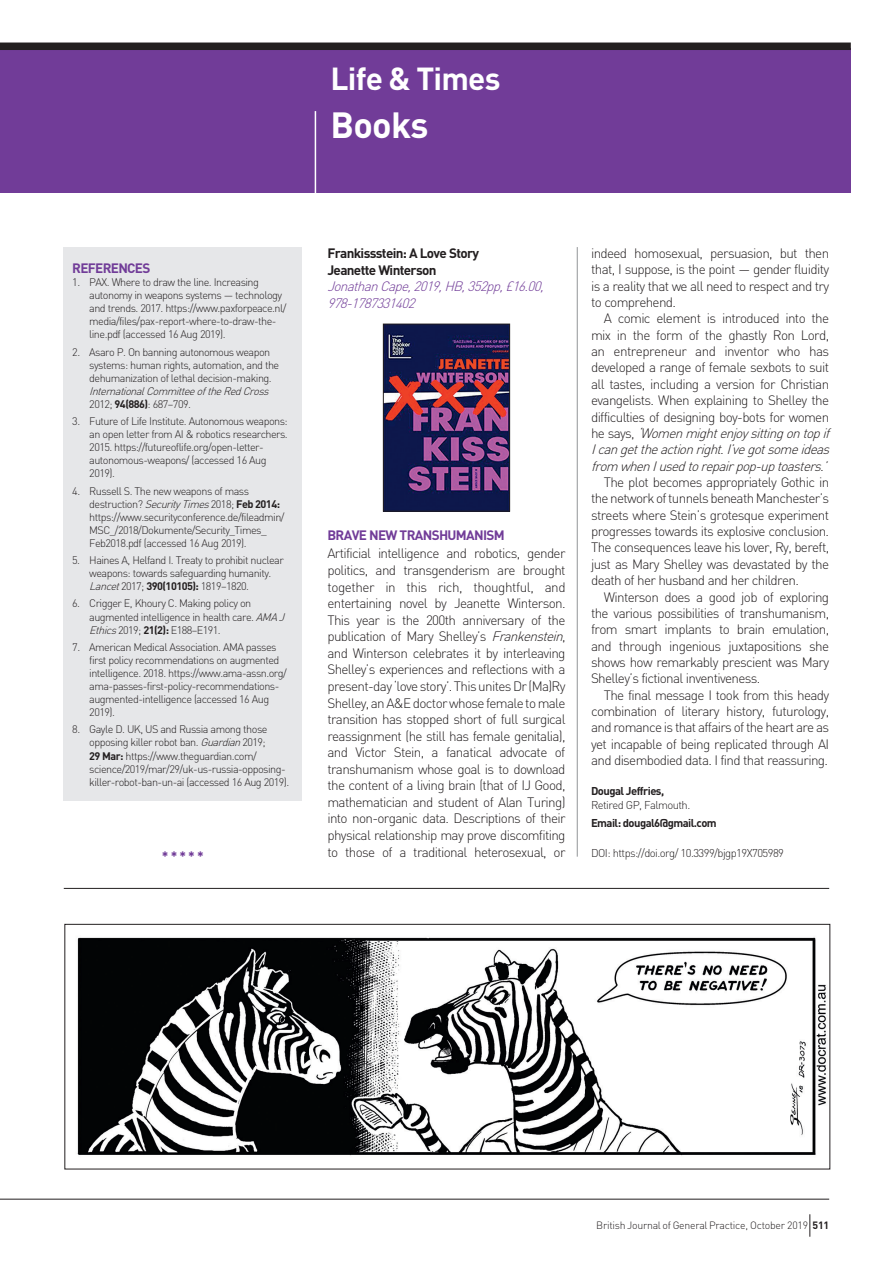
<style>
.page{position:relative;width:893px;height:1263px;background:#fff}
.page>*{position:absolute;margin:0;border:0;box-sizing:border-box;transform-origin:0 0}
.t1{font:700 36px "DIN";letter-spacing:-.02em;color:#fff}
.t2{font:700 31.5px "DIN";letter-spacing:-.025em;color:#fff}
.t3{font:300 13.5px/16.4px "DIN";letter-spacing:-.05em;color:#231f20;text-align:justify}
.t4{font:italic 300 13.5px/16.5px "DIN";color:#713c98}
.t5{font:700 13.5px/16.5px "DIN";letter-spacing:-.05em;color:#231f20}
.t6{font:700 13.5px "DIN";letter-spacing:-.05em;color:#713c98}
.t7{font:300 11.25px "DIN";letter-spacing:-.05em;color:#231f20}
.t8{font:700 11.25px "DIN";letter-spacing:-.05em;color:#231f20}
.t9{font:300 10.8px/13px "DIN";letter-spacing:-.05em;color:#231f20}
.t10{font:italic 300 10.8px/13px "DIN";color:#231f20}
.t11{font:300 10.5px "DIN";letter-spacing:-.025em;color:#231f20}
.s1{font-style:normal}
.s2{font-weight:700;font-style:normal}
.s3{font-style:italic}
.s4{font-weight:700}
</style>
<div class="page">
<div style="left:0;top:49px;width:850px;height:144px;background:#713c98"></div>
<hr style="left:0;top:1199px;width:829px;height:1px;background:#231f20">
<svg style="left:809px;top:1214px;width:1px;height:23px"></svg>
<hr style="left:64px;top:888px;width:765px;height:1px;background:#231f20">
<div style="left:0;top:43px;width:851px;height:7px;background:#231f20"></div>
<img style="left:77px;top:937px;width:749px;height:219px">
<div style="left:65px;top:924px;width:765px;height:245px;border:1px solid #231f20"></div>
<img style="left:385px;top:326px;width:123px;height:183px">
<div style="left:383px;top:324px;width:127px;height:187px;border:1px solid #231f20"></div>
<div style="left:64px;top:247px;width:238px;height:553px;background:#e6e7e9"></div>
<hr style="left:577px;top:247px;width:1px;height:610px;background:#939598">
<hr style="left:315px;top:111px;width:1px;height:129px;background:#fff">
<h2 class="t2" style="left:330px;top:58px;width:172px">Life &amp; Times</h2>
<h1 class="t1" style="left:330px;top:101px;width:100px">Books</h1>
<p class="t6" style="left:72px;top:259px;width:80px">REFERENCES</p>
<p class="t9" style="left:89px;top:275px;width:199px;text-indent:-17px">1. PAX. Where to draw the line. Increasing autonomy in weapons systems — technology and trends. 2017. https://www.paxforpeace.nl/ media/files/pax-report-where-to-draw-the&shy;line.pdf (accessed 16 Aug 2019).</p>
<p class="t9" style="left:89px;top:345px;width:191px;text-indent:-17px">2. Asaro P. On banning autonomous weapon systems: human rights, automation, and the dehumanization of lethal decision-making.</p>
<p class="t10" style="left:89px;top:384px;width:185px">InternationalCommitteeoftheRedCross<br><span class="s1">2012;</span> <span class="s2">94(886)</span><span class="s1">: 687–709.</span></p>
<p class="t9" style="left:89px;top:414px;width:200px;text-indent:-17px">3. Future of Life Institute. Autonomous weapons: an open letter from AI &amp; robotics researchers.<br>2015. https://futureoflife.org/open-letter&shy;autonomous-weapons/ (accessed 16 Aug 2019).</p>
<p class="t9" style="left:89px;top:484px;width:197px;text-indent:-17px">4. Russell S. The new weapons of mass destruction? <span class="s3">SecurityTimes</span>2018; <span class="s4">Feb 2014: </span>https://www.securityconference.de/fileadmin/ MSC_/2018/Dokumente/Security_Times_ Feb2018.pdf (accessed 16 Aug 2019).</p>
<p class="t9" style="left:89px;top:553px;width:196px;text-indent:-17px">5. Haines A, Helfand I. Treaty to prohibit nuclear weapons: towards safeguarding humanity.<br><span class="s3">Lancet</span>2017; <span class="s4">390(10105):</span> 1819–1820.</p>
<p class="t9" style="left:89px;top:597px;width:200px;text-indent:-17px">6. Crigger E, Khoury C. Making policy on augmented intelligence in health care. <span class="s3">AMAJ<br>Ethics</span>2019; <span class="s4">21(2):</span> E188–E191.</p>
<p class="t9" style="left:89px;top:640px;width:199px;text-indent:-17px">7. American Medical Association. AMA passes first policy recommendations on augmented intelligence. 2018. https://www.ama-assn.org/ ama-passes-first-policy-recommendations&shy;augmented-intelligence (accessed 16 Aug 2019).</p>
<p class="t9" style="left:89px;top:723px;width:202px;text-indent:-17px">8. Gayle D. UK, US and Russia among those opposing killer robot ban. <span class="s3">Guardian</span>2019;<br><span class="s4">29 Mar:</span> https://www.theguardian.com/ science/2019/mar/29/uk-us-russia-opposing&shy;killer-robot-ban-un-ai (accessed 16 Aug 2019).</p>
<p class="t6" style="left:162px;top:847px;width:43px">* * * * *</p>
<p class="t5" style="left:327px;top:245px;width:153px">Frankissstein: A Love Story<br>Jeanette Winterson</p>
<p class="t4" style="left:327px;top:278px;width:222px">JonathanCape,2019,HB,352pp,£16.00,<br>978-1787331402</p>
<p class="t6" style="left:327px;top:527px;width:179px">BRAVE NEW TRANSHUMANISM</p>
<p class="t3" style="left:327px;top:545px;width:241px;text-align:left">Artificial intelligence and robotics, gender politics, and transgenderism are brought together in this rich, thoughtful, and entertaining novel by Jeanette Winterson.<br>This year is the 200th anniversary of the publication of Mary Shelley’s <span class="s3">Frankenstein</span>, and Winterson celebrates it by interleaving Shelley’s experiences and reflections with a present-day ‘love story’. This unites Dr (Ma)Ry Shelley, an A&amp;E doctor whose female to male transition has stopped short of full surgical reassignment (he still has female genitalia), and Victor Stein, a fanatical advocate of transhumanism whose goal is to download the content of a living brain (that of IJ Good, mathematician and student of Alan Turing) into non-organic data. Descriptions of their physical relationship may prove discomfiting to those of a traditional heterosexual, or</p>
<p class="t3" style="left:591px;top:245px;width:240px">indeed homosexual, persuasion, but then that, I suppose, is the point — gender fluidity is a reality that we all need to respect and try to comprehend.</p>
<p class="t3" style="left:591px;top:310px;width:244px;text-align:left;text-indent:13px">A comic element is introduced into the mix in the form of the ghastly Ron Lord, an entrepreneur and inventor who has developed a range of female sexbots to suit all tastes, including a version for Christian evangelists. When explaining to Shelley the difficulties of designing boy-bots for women h e s a y s , <span class="s3">‘Womenmightenjoysittingontopif Icangettheactionright.I’vegotsomeideas from whenIusedtorepairpop-uptoasters.’</span></p>
<p class="t3" style="left:591px;top:474px;width:240px;text-indent:13px">The plot becomes appropriately Gothic in the network of tunnels beneath Manchester’s streets where Stein’s grotesque experiment progresses towards its explosive conclusion.<br>The consequences leave his lover, Ry, bereft, just as Mary Shelley was devastated by the death of her husband and her children.</p>
<p class="t3" style="left:591px;top:588px;width:240px;text-indent:13px">Winterson does a good job of exploring the various possibilities of transhumanism, from smart implants to brain emulation, and through ingenious juxtapositions she shows how remarkably prescient was Mary Shelley’s fictional inventiveness.</p>
<p class="t3" style="left:591px;top:686px;width:240px;text-indent:13px">The final message I took from this heady combination of literary history, futurology, and romance is that affairs of the heart are as yet incapable of being replicated through AI and disembodied data. I find that reassuring.</p>
<p class="t8" style="left:591px;top:784px;width:75px">Dougal Jeffries,</p>
<p class="t7" style="left:591px;top:798px;width:101px">Retired GP, Falmouth.</p>
<p class="t8" style="left:591px;top:815px;width:127px">Email: dougal6@gmail.com</p>
<p class="t7" style="left:591px;top:846px;width:194px">DOI: https://doi.org/ 10.3399/bjgp19X705989</p>
<p class="t11" style="left:596px;top:1219px;width:234px">British Journal of General Practice, October 2019 <span class="s4">511</span></p>
</div>
